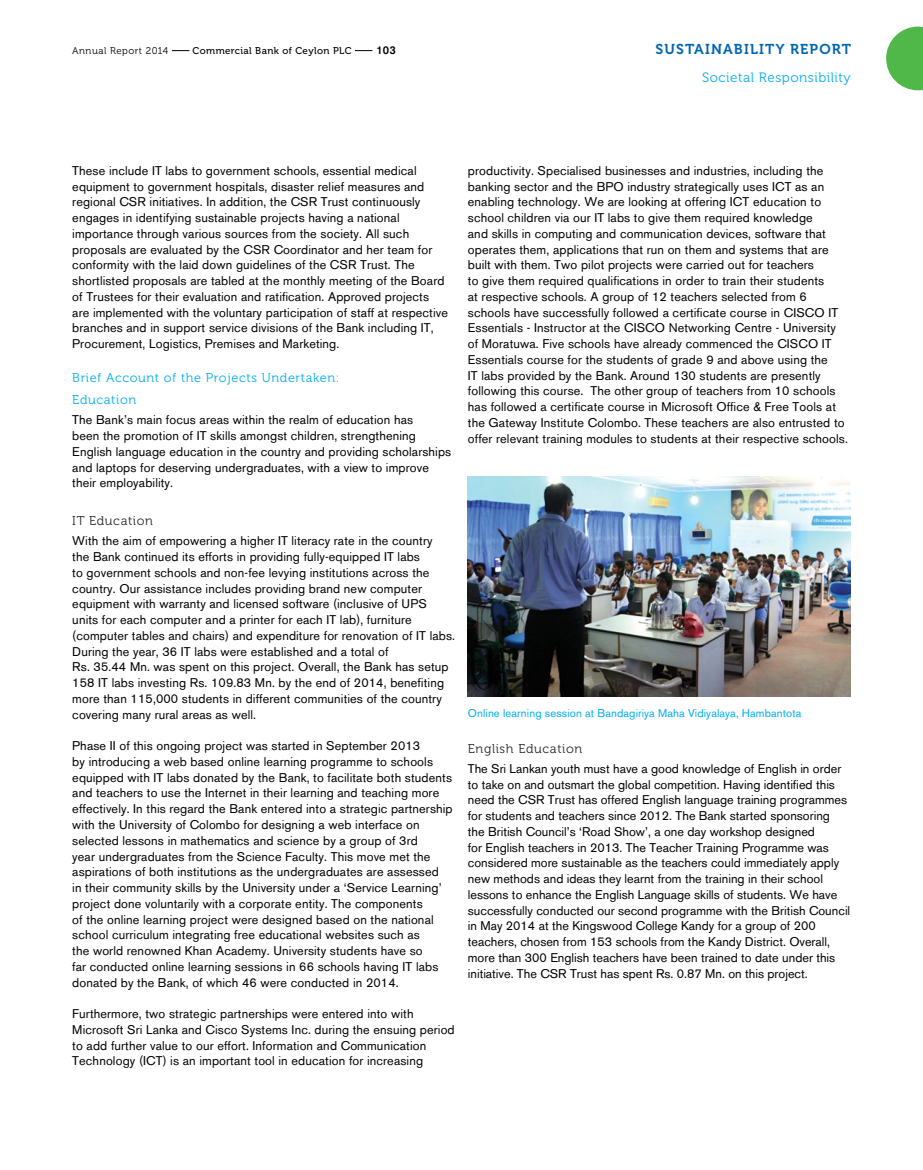
<style>
.page{position:relative;width:923px;height:1170px;background:#fff}
.page>*{position:absolute;margin:0;border:0;box-sizing:border-box;transform-origin:0 0}
.t1{font:14.25px "Museo 700";letter-spacing:.08em;color:#0066b3}
.t2{font:13.5px "Museo 300";letter-spacing:.04em;color:#00aeef}
.t3{font:12.75px/22.2px "Museo 300";letter-spacing:.05em;color:#00aeef}
.t4{font:12.75px "Museo 300";letter-spacing:.05em;color:#292829}
.t5{font:12.6px/15.8px "Akzidenz Grotesk BE";letter-spacing:.01em;color:#000}
.t6{font:11.25px "Akzidenz Grotesk BE";letter-spacing:.01em;color:#00aeef}
.t7{font:500 11.25px "Akzidenz Grotesk BE";color:#000}
.t8{font:9.75px "Museo 500";letter-spacing:.04em;color:#000}
.t9{font:9.75px "Museo 300";letter-spacing:.05em;color:#000}
</style>
<div class="page">
<svg style="left:172px;top:50px;width:17px;height:1px"></svg>
<svg style="left:355px;top:50px;width:17px;height:1px"></svg>
<svg style="left:886px;top:27px;width:37px;height:63px"></svg>
<img style="left:468px;top:476px;width:382px;height:220px">
<p class="t9" style="left:72px;top:45px;width:98px">Annual Report 2014</p>
<p class="t8" style="left:192px;top:45px;width:160px">Commercial Bank of Ceylon PLC</p>
<p class="t7" style="left:376px;top:43px;width:21px">103</p>
<p class="t1" style="left:655px;top:42px;width:197px">SUSTAINABILITY REPORT</p>
<p class="t2" style="left:702px;top:70px;width:150px">Societal Responsibility</p>
<p class="t5" style="left:72px;top:162px;width:377px">These include IT labs to government schools, essential medical equipment to government hospitals, disaster relief measures and regional CSR initiatives. In addition, the CSR Trust continuously engages in identifying sustainable projects having a national importance through various sources from the society. All such proposals are evaluated by the CSR Coordinator and her team for conformity with the laid down guidelines of the CSR Trust. The shortlisted proposals are tabled at the monthly meeting of the Board of Trustees for their evaluation and ratification. Approved projects are implemented with the voluntary participation of staff at respective branches and in support service divisions of the Bank including IT, Procurement, Logistics, Premises and Marketing.</p>
<p class="t3" style="left:72px;top:367px;width:269px">Brief Account of the Projects Undertaken:<br>Education</p>
<p class="t5" style="left:72px;top:412px;width:380px">The Bank’s main focus areas within the realm of education has<br>been the promotion of IT skills amongst children, strengthening English language education in the country and providing scholarships and laptops for deserving undergraduates, with a view to improve their employability.</p>
<p class="t4" style="left:72px;top:514px;width:82px">IT Education</p>
<p class="t5" style="left:72px;top:533px;width:384px">With the aim of empowering a higher IT literacy rate in the country<br>the Bank continued its efforts in providing fully-equipped IT labs<br>to government schools and non-fee levying institutions across the country. Our assistance includes providing brand new computer equipment with warranty and licensed software (inclusive of UPS units for each computer and a printer for each IT lab), furniture (computer tables and chairs) and expenditure for renovation of IT labs.<br>During the year, 36 IT labs were established and a total of<br>Rs. 35.44 Mn. was spent on this project. Overall, the Bank has setup 158 IT labs investing Rs. 109.83 Mn. by the end of 2014, benefiting more than 115,000 students in different communities of the country covering many rural areas as well.</p>
<p class="t5" style="left:72px;top:737px;width:382px">Phase II of this ongoing project was started in September 2013<br>by introducing a web based online learning programme to schools equipped with IT labs donated by the Bank, to facilitate both students and teachers to use the Internet in their learning and teaching more effectively. In this regard the Bank entered into a strategic partnership with the University of Colombo for designing a web interface on selected lessons in mathematics and science by a group of 3rd<br>year undergraduates from the Science Faculty. This move met the aspirations of both institutions as the undergraduates are assessed<br>in their community skills by the University under a ‘Service Learning’ project done voluntarily with a corporate entity. The components<br>of the online learning project were designed based on the national school curriculum integrating free educational websites such as<br>the world renowned Khan Academy. University students have so<br>far conducted online learning sessions in 66 schools having IT labs donated by the Bank, of which 46 were conducted in 2014.</p>
<p class="t5" style="left:72px;top:1005px;width:384px">Furthermore, two strategic partnerships were entered into with Microsoft Sri Lanka and Cisco Systems Inc. during the ensuing period to add further value to our effort. Information and Communication Technology (ICT) is an important tool in education for increasing</p>
<p class="t5" style="left:468px;top:162px;width:381px">productivity. Specialised businesses and industries, including the banking sector and the BPO industry strategically uses ICT as an enabling technology. We are looking at offering ICT education to school children via our IT labs to give them required knowledge<br>and skills in computing and communication devices, software that operates them, applications that run on them and systems that are built with them. Two pilot projects were carried out for teachers<br>to give them required qualifications in order to train their students<br>at respective schools. A group of 12 teachers selected from 6 schools have successfully followed a certificate course in CISCO IT Essentials - Instructor at the CISCO Networking Centre - University of Moratuwa. Five schools have already commenced the CISCO IT Essentials course for the students of grade 9 and above using the<br>IT labs provided by the Bank. Around 130 students are presently following this course. The other group of teachers from 10 schools has followed a certificate course in Microsoft Office &amp; Free Tools at the Gateway Institute Colombo. These teachers are also entrusted to offer relevant training modules to students at their respective schools.</p>
<p class="t6" style="left:468px;top:706px;width:335px">Online learning session at Bandagiriya Maha Vidiyalaya, Hambantota</p>
<p class="t4" style="left:468px;top:741px;width:116px">English Education</p>
<p class="t5" style="left:468px;top:760px;width:384px">The Sri Lankan youth must have a good knowledge of English in order to take on and outsmart the global competition. Having identified this need the CSR Trust has offered English language training programmes for students and teachers since 2012. The Bank started sponsoring<br>the British Council’s ‘Road Show’, a one day workshop designed<br>for English teachers in 2013. The Teacher Training Programme was considered more sustainable as the teachers could immediately apply new methods and ideas they learnt from the training in their school lessons to enhance the English Language skills of students. We have successfully conducted our second programme with the British Council in May 2014 at the Kingswood College Kandy for a group of 200 teachers, chosen from 153 schools from the Kandy District. Overall, more than 300 English teachers have been trained to date under this initiative. The CSR Trust has spent Rs. 0.87 Mn. on this project.</p>
</div>
